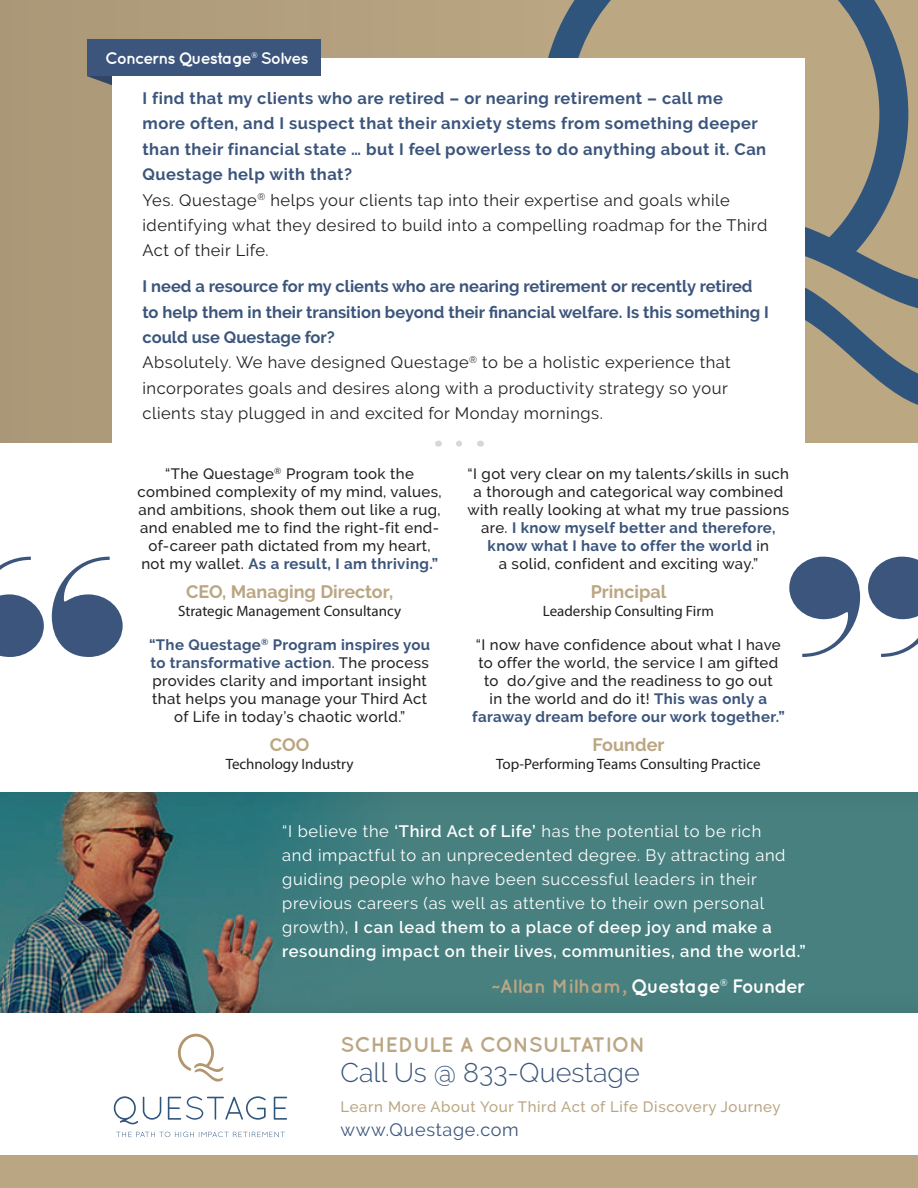
<style>
.page{position:relative;width:918px;height:1188px;background:#fff}
.page>*{position:absolute;margin:0;border:0;box-sizing:border-box;transform-origin:0 0}
.t1{font:300 27px "Raleway";color:#3c557c}
.t2{font:700 21px "Quicksand";color:#bba683}
.t3{font:700 19.5px "Quicksand";letter-spacing:-.035em;color:#fff}
.t4{font:700 18px "Raleway";color:#bba683}
.t5{font:18px "Raleway";letter-spacing:.04em;color:#3c557c}
.t6{font:700 16.5px/25.3px "Raleway";letter-spacing:.03em;color:#3c557c}
.t7{font:16.5px/25.3px "Raleway";letter-spacing:.03em;color:#231f20}
.t8{font:16.5px/24px "Raleway";letter-spacing:.04em;color:#fff}
.t9{font:700 16.5px "Quicksand";letter-spacing:-.06em;color:#fff}
.t10{font:500 15px/18px "Raleway";letter-spacing:.025em;color:#231f20;text-align:center}
.t11{font:15px "Myriad Pro";color:#231f20}
.t12{font:500 15px "Raleway";letter-spacing:.04em;color:#bba683}
.s1{font-weight:400;color:#231f20}
.s2{font-weight:700;color:#3c557c}
.s3{font-weight:600}
.s4{color:#bba683}
</style>
<div class="page">
<div style="left:0;top:790px;width:918px;height:223px;background:#231f20;opacity:.1"></div>
<svg style="left:114px;top:1096px;width:47px;height:28px"></svg>
<svg style="left:168px;top:1096px;width:98px;height:24px"></svg>
<svg style="left:274px;top:1097px;width:13px;height:23px"></svg>
<svg style="left:116px;top:1132px;width:169px;height:5px"></svg>
<svg style="left:178px;top:1034px;width:45px;height:48px"></svg>
<div style="left:0;top:0;width:918px;height:442px;background:#ac9a79"></div>
<svg style="left:540px;top:0;width:378px;height:276px;fill:#bca783"></svg>
<svg style="left:806px;top:276px;width:112px;height:154px"></svg>
<svg style="left:87px;top:76px;width:25px;height:9px"></svg>
<div style="left:112px;top:58px;width:694px;height:391px;background:#fff"></div>
<svg style="left:789px;top:557px;width:129px;height:100px"></svg>
<svg style="left:0;top:557px;width:123px;height:100px"></svg>
<svg style="left:459px;top:441px;width:3px;height:6px"></svg>
<div style="left:87px;top:40px;width:234px;height:36px;background:#3c557c"></div>
<div style="left:0;top:1155px;width:918px;height:33px;background:#bba683"></div>
<p class="t9" style="left:105px;top:48px;width:205px">Concerns Questage® Solves</p>
<p class="t6" style="left:142px;top:86px;width:626px">I find that my clients who are retired – or nearing retirement – call me more often, and I suspect that their anxiety stems from something deeper than their financial state … but I feel powerless to do anything about it. Can Questage help with that?<br><span class="s1">Yes. Questage</span><sup>®</sup> <span class="s1">helps your clients tap into their expertise and goals while identifying what they desired to build into a compelling roadmap for the Third Act of their Life.</span></p>
<p class="t7" style="left:142px;top:274px;width:628px"><span class="s2">I need a resource for my clients who are nearing retirement or recently retired to help them in their transition beyond their financial welfare. Is this something I could use Questage for?<br></span>Absolutely. We have designed Questage<sup>®</sup> to be a holistic experience that incorporates goals and desires along with a productivity strategy so your clients stay plugged in and excited for Monday mornings.</p>
<p class="t10" style="left:138px;top:464px;width:306px">“The Questage<sup>®</sup> Program took the combined complexity of my mind, values, and ambitions, shook them out like a rug, and enabled me to find the right-fit end&shy;of-career path dictated from my heart, not my wallet. <span class="s2">As a result, I am thriving.”</span></p>
<p class="t4" style="left:186px;top:581px;width:209px">CEO, Managing Director,</p>
<p class="t11" style="left:178px;top:601px;width:225px">Strategic Management Consultancy</p>
<p class="t10" style="left:149px;top:635px;width:283px"><span class="s2">“The Questage</span><sup>®</sup> <span class="s2">Program inspires you to transformative action</span>. The process provides clarity and important insight that helps you manage your Third Act of Life in today’s chaotic world.”</p>
<p class="t4" style="left:270px;top:734px;width:41px">COO</p>
<p class="t11" style="left:226px;top:754px;width:129px">Technology Industry</p>
<p class="t10" style="left:467px;top:464px;width:323px">“I got very clear on my talents/skills in such a thorough and categorical way combined with really looking at what my true passions are. <span class="s2">I know myself better and therefore, know what I have to offer the world</span> in<br>a solid, confident and exciting way.”</p>
<p class="t4" style="left:591px;top:581px;width:77px">Principal</p>
<p class="t11" style="left:543px;top:601px;width:173px">Leadership Consulting Firm</p>
<p class="t10" style="left:472px;top:635px;width:314px">“I now have confidence about what I have to offer the world, the service I am gifted to do/give and the readiness to go out<br>in the world and do it! <span class="s2">This was only a faraway dream before our work together.”</span></p>
<p class="t4" style="left:593px;top:734px;width:73px">Founder</p>
<p class="t11" style="left:496px;top:754px;width:266px">Top-Performing Teams Consulting Practice</p>
<p class="t8" style="left:282px;top:819px;width:525px">“I believe the <span class="s3">‘Third Act of Life’</span> has the potential to be rich<br>and impactful to an unprecedented degree. By attracting and guiding people who have been successful leaders in their previous careers (as well as attentive to their own personal growth), <span class="s3">I can lead them to a place of deep joy and make a resounding impact on their lives, communities, and the world.”</span></p>
<h3 class="t3" style="left:491px;top:974px;width:316px"><span class="s4">~Allan Milham,</span> Questage® Founder</h3>
<h2 class="t2" style="left:340px;top:1032px;width:306px">SCHEDULE A CONSULTATION</h2>
<h1 class="t1" style="left:340px;top:1056px;width:301px">Call Us @ 833-Questage</h1>
<p class="t12" style="left:340px;top:1097px;width:442px">Learn More About Your Third Act of Life Discovery Journey</p>
<p class="t5" style="left:340px;top:1119px;width:180px">www.Questage.com</p>
</div>
